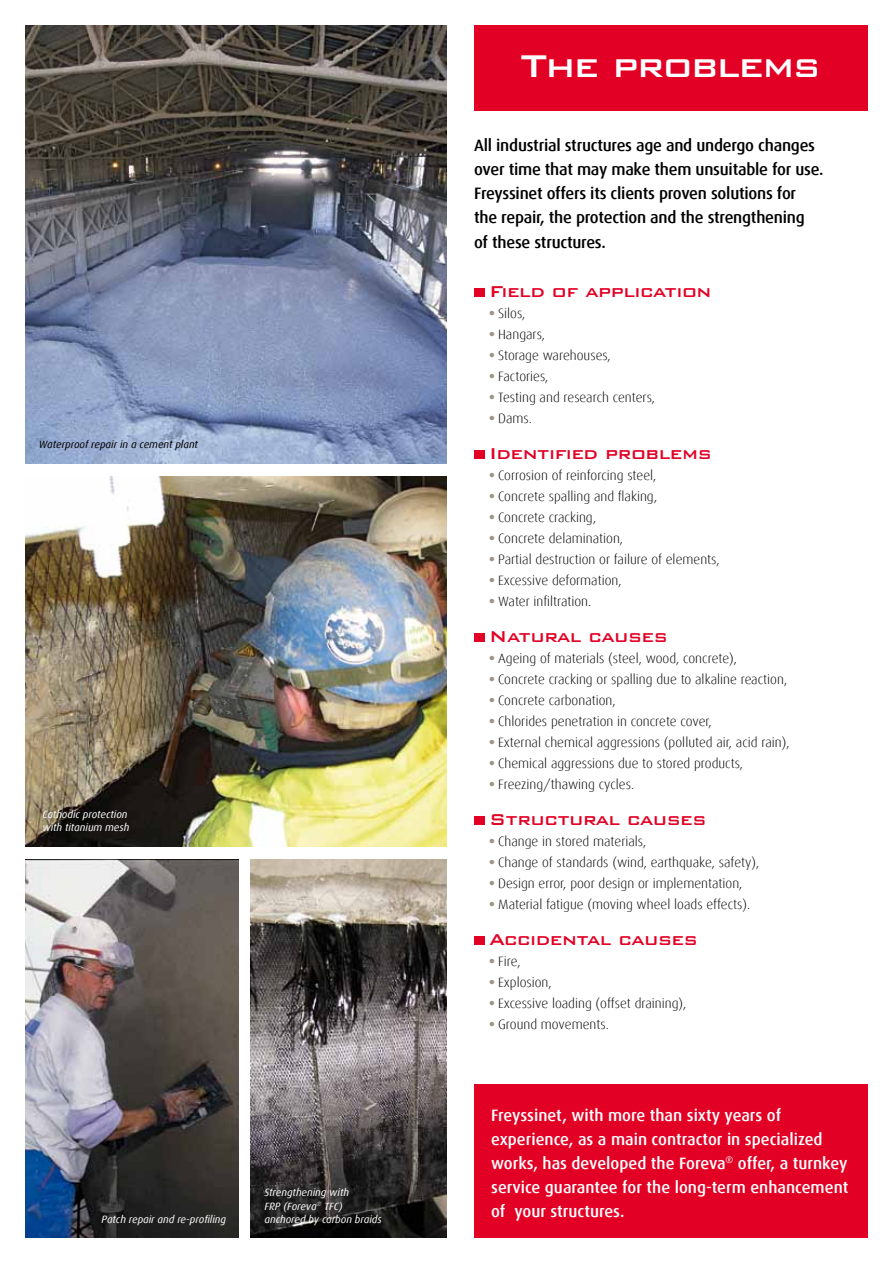
<style>
.page{position:relative;width:893px;height:1263px;background:#fff}
.page>*{position:absolute;margin:0;border:0;box-sizing:border-box;transform-origin:0 0}
.t1{font:500 42px "Bank Gothic BT";letter-spacing:-.04em;color:#fff}
.t2{font:500 21px "Bank Gothic BT";letter-spacing:-.025em;color:#e20025}
.t3{font:500 16.5px/24px "Dax";letter-spacing:-.015em;color:#000}
.t4{font:500 16.5px/24px "Dax";color:#fff}
.t5{font:300 13.5px "Dax";color:#000}
.t6{font:italic 10.5px/13.5px "Dax";color:#fff}
.t7{font:italic 10.5px "Dax";color:#000}
.s1{font-weight:800;color:#9e9587}
</style>
<div class="page">
<div style="left:474px;top:26px;width:393px;height:85px;background:#e20025"></div>
<img style="left:26px;top:26px;width:420px;height:437px">
<img style="left:26px;top:859px;width:212px;height:378px">
<img style="left:251px;top:859px;width:195px;height:378px">
<img style="left:26px;top:476px;width:420px;height:370px">
<div style="left:474px;top:1084px;width:393px;height:153px;background:#e20025"></div>
<div style="left:474px;top:288px;width:11px;height:9px;background:#e20025"></div>
<div style="left:474px;top:450px;width:11px;height:9px;background:#e20025"></div>
<div style="left:474px;top:633px;width:11px;height:9px;background:#e20025"></div>
<div style="left:474px;top:816px;width:11px;height:9px;background:#e20025"></div>
<div style="left:474px;top:936px;width:11px;height:8px;background:#e20025"></div>
<p class="t7" style="left:39px;top:438px;width:160px">Waterproof repair in a cement plant</p>
<p class="t6" style="left:43px;top:807px;width:88px">Cathodic protection with titanium mesh</p>
<p class="t6" style="left:102px;top:1212px;width:126px">Patch repair and re-profiling</p>
<p class="t6" style="left:265px;top:1186px;width:119px">Strengthening with<br>FRP (Foreva<sup>®</sup> TFC) anchored by carbon braids</p>
<h1 class="t1" style="left:521px;top:42px;width:301px">The problems</h1>
<p class="t3" style="left:474px;top:134px;width:351px">All industrial structures age and undergo changes over time that may make them unsuitable for use.<br>Freyssinet offers its clients proven solutions for<br>the repair, the protection and the strengthening<br>of these structures.</p>
<h2 class="t2" style="left:489px;top:280px;width:224px">Field of application</h2>
<p class="t5" style="left:489px;top:306px;width:38px"><span class="s1">•</span> Silos,</p>
<p class="t5" style="left:489px;top:327px;width:58px"><span class="s1">•</span> Hangars,</p>
<p class="t5" style="left:489px;top:348px;width:123px"><span class="s1">•</span> Storage warehouses,</p>
<p class="t5" style="left:489px;top:369px;width:61px"><span class="s1">•</span> Factories,</p>
<p class="t5" style="left:489px;top:390px;width:168px"><span class="s1">•</span> Testing and research centers,</p>
<p class="t5" style="left:489px;top:411px;width:44px"><span class="s1">•</span> Dams.</p>
<h2 class="t2" style="left:489px;top:442px;width:224px">Identified problems</h2>
<p class="t5" style="left:489px;top:468px;width:169px"><span class="s1">•</span> Corrosion of reinforcing steel,</p>
<p class="t5" style="left:489px;top:489px;width:170px"><span class="s1">•</span> Concrete spalling and flaking,</p>
<p class="t5" style="left:489px;top:510px;width:109px"><span class="s1">•</span> Concrete cracking,</p>
<p class="t5" style="left:489px;top:531px;width:136px"><span class="s1">•</span> Concrete delamination,</p>
<p class="t5" style="left:489px;top:552px;width:232px"><span class="s1">•</span> Partial destruction or failure of elements,</p>
<p class="t5" style="left:489px;top:573px;width:134px"><span class="s1">•</span> Excessive deformation,</p>
<p class="t5" style="left:489px;top:594px;width:104px"><span class="s1">•</span> Water infiltration.</p>
<h2 class="t2" style="left:489px;top:625px;width:180px">Natural causes</h2>
<p class="t5" style="left:489px;top:651px;width:250px"><span class="s1">•</span> Ageing of materials (steel, wood, concrete),</p>
<p class="t5" style="left:489px;top:672px;width:300px"><span class="s1">•</span> Concrete cracking or spalling due to alkaline reaction,</p>
<p class="t5" style="left:489px;top:693px;width:128px"><span class="s1">•</span> Concrete carbonation,</p>
<p class="t5" style="left:489px;top:714px;width:224px"><span class="s1">•</span> Chlorides penetration in concrete cover,</p>
<p class="t5" style="left:489px;top:735px;width:302px"><span class="s1">•</span> External chemical aggressions (polluted air, acid rain),</p>
<p class="t5" style="left:489px;top:756px;width:256px"><span class="s1">•</span> Chemical aggressions due to stored products,</p>
<p class="t5" style="left:489px;top:777px;width:147px"><span class="s1">•</span> Freezing/thawing cycles.</p>
<h2 class="t2" style="left:489px;top:808px;width:219px">Structural causes</h2>
<p class="t5" style="left:489px;top:834px;width:159px"><span class="s1">•</span> Change in stored materials,</p>
<p class="t5" style="left:489px;top:855px;width:272px"><span class="s1">•</span> Change of standards (wind, earthquake, safety),</p>
<p class="t5" style="left:489px;top:876px;width:255px"><span class="s1">•</span> Design error, poor design or implementation,</p>
<p class="t5" style="left:489px;top:897px;width:263px"><span class="s1">•</span> Material fatigue (moving wheel loads effects).</p>
<h2 class="t2" style="left:489px;top:928px;width:210px">Accidental causes</h2>
<p class="t5" style="left:489px;top:954px;width:33px"><span class="s1">•</span> Fire,</p>
<p class="t5" style="left:489px;top:975px;width:64px"><span class="s1">•</span> Explosion,</p>
<p class="t5" style="left:489px;top:996px;width:199px"><span class="s1">•</span> Excessive loading (offset draining),</p>
<p class="t5" style="left:489px;top:1017px;width:121px"><span class="s1">•</span> Ground movements.</p>
<p class="t4" style="left:491px;top:1103px;width:359px">Freyssinet, with more than sixty years of experience, as a main contractor in specialized works, has developed the Foreva<sup>®</sup> offer, a turnkey service guarantee for the long-term enhancement of your structures.</p>
</div>
